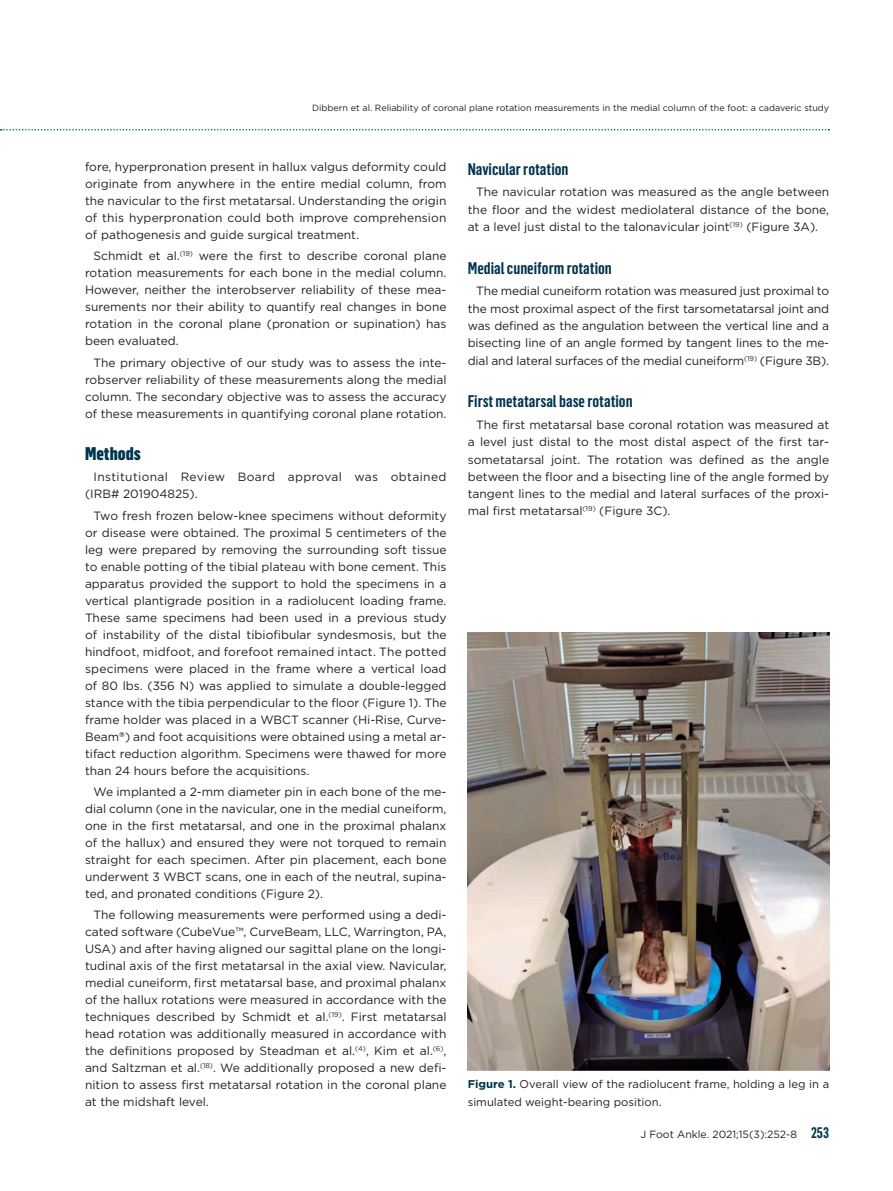
<style>
.page{position:relative;width:893px;height:1191px;background:#fff}
.page>*{position:absolute;margin:0;border:0;box-sizing:border-box;transform-origin:0 0}
._6_Inter_1{font:900 18px "Flama Cond";color:#01344e}
._6_Inter_2{font:600 16.5px "Flama Cond";color:#01344e}
._5_Texto{font:12px/17px "Gotham";color:#231f20;text-align:justify}
._5_Texto-2{font:12px/17px "Gotham";letter-spacing:.03em;color:#231f20}
._7_Figura{font:11.25px/18px "Gotham";color:#231f20}
.t1{font:10.5px "Gotham";color:#231f20}
.t2{font:9px "Gotham";color:#231f20}
.s1{font-weight:700;color:#01344e}
.s2{font-family:"Flama Cond";font-weight:600;font-size:15px;color:#01344e}
</style>
<div class="page">
<svg style="left:0;top:129px;width:829px;height:1px"></svg>
<img style="left:468px;top:632px;width:361px;height:439px">
<p class="t2" style="left:312px;top:102px;width:518px">Dibbern et al. Reliability of coronal plane rotation measurements in the medial column of the foot: a cadaveric study</p>
<p class="_5_Texto" style="left:85px;top:158px;width:363px">fore, hyperpronation present in hallux valgus deformity could originate from anywhere in the entire medial column, from the navicular to the first metatarsal. Understanding the origin of this hyperpronation could both improve comprehension of pathogenesis and guide surgical treatment.</p>
<p class="_5_Texto" style="left:85px;top:247px;width:363px;text-indent:9px">Schmidt et al.<sup>(19)</sup> were the first to describe coronal plane rotation measurements for each bone in the medial column.<br>However, neither the interobserver reliability of these mea&shy;surements nor their ability to quantify real changes in bone rotation in the coronal plane (pronation or supination) has been evaluated.</p>
<p class="_5_Texto" style="left:85px;top:354px;width:363px;text-indent:9px">The primary objective of our study was to assess the inte&shy;robserver reliability of these measurements along the medial column. The secondary objective was to assess the accuracy of these measurements in quantifying coronal plane rotation.</p>
<p class="_6_Inter_1" style="left:85px;top:440px;width:57px">Methods</p>
<p class="_5_Texto-2" style="left:85px;top:468px;width:363px;text-indent:9px">Institutional Review Board approval was obtained (IRB# 201904825).</p>
<p class="_5_Texto" style="left:85px;top:506px;width:363px;text-indent:9px">Two fresh frozen below-knee specimens without deformity or disease were obtained. The proximal 5 centimeters of the leg were prepared by removing the surrounding soft tissue to enable potting of the tibial plateau with bone cement. This apparatus provided the support to hold the specimens in a vertical plantigrade position in a radiolucent loading frame.<br>These same specimens had been used in a previous study of instability of the distal tibiofibular syndesmosis, but the hindfoot, midfoot, and forefoot remained intact. The potted specimens were placed in the frame where a vertical load of 80 lbs. (356 N) was applied to simulate a double-legged stance with the tibia perpendicular to the floor (Figure 1). The frame holder was placed in a WBCT scanner (Hi-Rise, Curve-Beam<sup>®</sup>) and foot acquisitions were obtained using a metal ar&shy;tifact reduction algorithm. Specimens were thawed for more than 24 hours before the acquisitions.</p>
<p class="_5_Texto" style="left:85px;top:783px;width:363px;text-indent:9px">We implanted a 2-mm diameter pin in each bone of the me&shy;dial column (one in the navicular, one in the medial cuneiform, one in the first metatarsal, and one in the proximal phalanx of the hallux) and ensured they were not torqued to remain straight for each specimen. After pin placement, each bone underwent 3 WBCT scans, one in each of the neutral, supina&shy;ted, and pronated conditions (Figure 2).</p>
<p class="_5_Texto" style="left:85px;top:906px;width:363px;text-indent:9px">The following measurements were performed using a dedi&shy;cated software (CubeVue™, CurveBeam, LLC, Warrington, PA, USA) and after having aligned our sagittal plane on the longi&shy;tudinal axis of the first metatarsal in the axial view. Navicular, medial cuneiform, first metatarsal base, and proximal phalanx of the hallux rotations were measured in accordance with the techniques described by Schmidt et al.<sup>(19)</sup>. First metatarsal head rotation was additionally measured in accordance with the definitions proposed by Steadman et al.<sup>(4)</sup>, Kim et al.<sup>(6)</sup>, and Saltzman et al.<sup>(18)</sup>. We additionally proposed a new defi&shy;nition to assess first metatarsal rotation in the coronal plane at the midshaft level.</p>
<p class="_6_Inter_2" style="left:468px;top:157px;width:102px">Navicular rotation</p>
<p class="_5_Texto" style="left:468px;top:183px;width:363px;text-indent:9px">The navicular rotation was measured as the angle between the floor and the widest mediolateral distance of the bone, at a level just distal to the talonavicular joint<sup>(19)</sup> (Figure 3A).</p>
<p class="_6_Inter_2" style="left:468px;top:255px;width:146px">Medial cuneiform rotation</p>
<p class="_5_Texto" style="left:468px;top:282px;width:363px;text-indent:9px">The medial cuneiform rotation was measured just proximal to the most proximal aspect of the first tarsometatarsal joint and was defined as the angulation between the vertical line and a bisecting line of an angle formed by tangent lines to the me&shy;dial and lateral surfaces of the medial cuneiform<sup>(19)</sup> (Figure 3B).</p>
<p class="_6_Inter_2" style="left:468px;top:389px;width:166px">First metatarsal base rotation</p>
<p class="_5_Texto" style="left:468px;top:416px;width:363px;text-indent:9px">The first metatarsal base coronal rotation was measured at a level just distal to the most distal aspect of the first tar&shy;sometatarsal joint. The rotation was defined as the angle between the floor and a bisecting line of the angle formed by tangent lines to the medial and lateral surfaces of the proxi&shy;mal first metatarsal<sup>(19)</sup> (Figure 3C).</p>
<p class="_7_Figura" style="left:468px;top:1074px;width:363px"><span class="s1">Figure 1.</span> Overall view of the radiolucent frame, holding a leg in a simulated weight-bearing position.</p>
<p class="t1" style="left:640px;top:1127px;width:190px">J Foot Ankle. 2021;15(3):252-8 <span class="s2">253</span></p>
</div>
